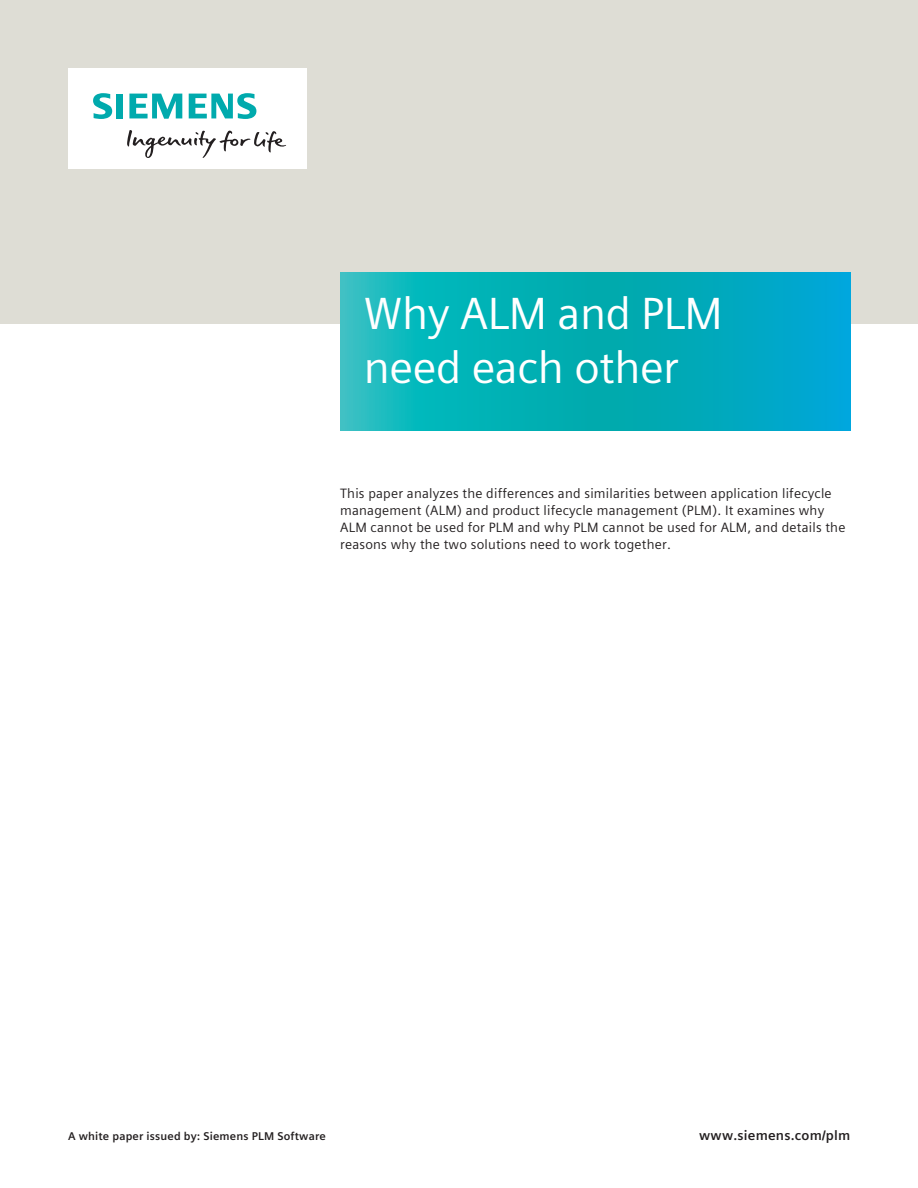
<style>
.page{position:relative;width:918px;height:1188px;background:#fff}
.page>*{position:absolute;margin:0;border:0;box-sizing:border-box;transform-origin:0 0}
.t1{font:45px/54px "Siemens Sans Global";letter-spacing:-.01em;color:#fff}
.t2{font:13.5px/17px "Siemens Sans Global";letter-spacing:.015em;color:#231f20}
.t3{font:700 13.5px "Siemens Sans Global";letter-spacing:.015em;color:#231f20}
.t4{font:700 11.25px "Siemens Sans Global";letter-spacing:.015em;color:#231f20}
</style>
<div class="page">
<div style="left:0;top:0;width:918px;height:323px;background:#deddd5"></div>
<svg style="left:340px;top:272px;width:510px;height:158px;background:#05aebb"></svg>
<div style="left:68px;top:68px;width:238px;height:101px;background:#fff"></div>
<svg style="left:127px;top:130px;width:159px;height:28px"></svg>
<svg style="left:93px;top:93px;width:30px;height:26px"></svg>
<svg style="left:129px;top:94px;width:53px;height:25px"></svg>
<svg style="left:189px;top:93px;width:67px;height:26px"></svg>
<h1 class="t1" style="left:364px;top:287px;width:361px">Why ALM and PLM need each other</h1>
<p class="t2" style="left:340px;top:485px;width:507px">This paper analyzes the differences and similarities between application lifecycle management (ALM) and product lifecycle management (PLM). It examines why ALM cannot be used for PLM and why PLM cannot be used for ALM, and details the reasons why the two solutions need to work together.</p>
<p class="t4" style="left:68px;top:1127px;width:259px">A white paper issued by: Siemens PLM Software</p>
<p class="t3" style="left:699px;top:1124px;width:153px">www.siemens.com/plm</p>
</div>
